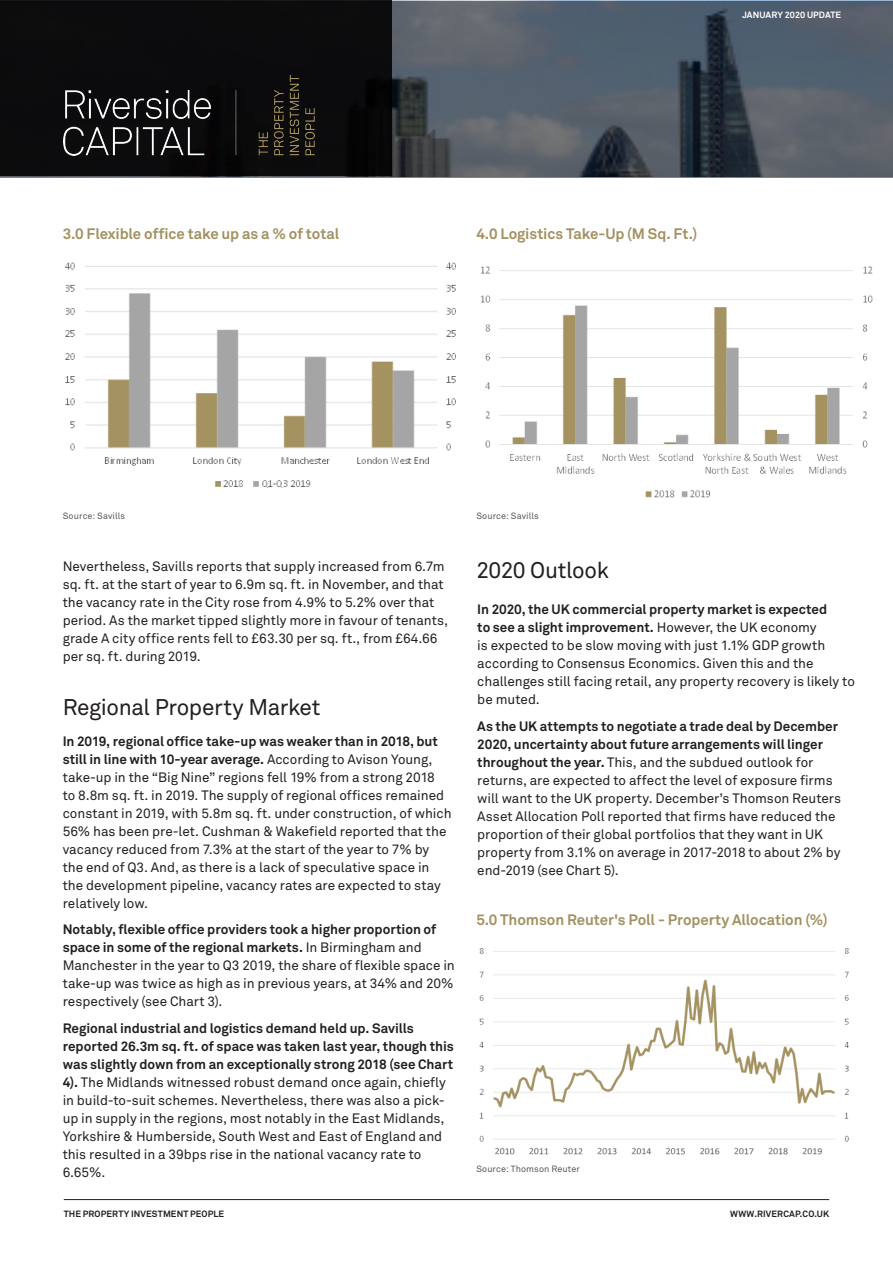
<style>
.page{position:relative;width:893px;height:1263px;background:#fff}
.page>*{position:absolute;margin:0;border:0;box-sizing:border-box;transform-origin:0 0}
.Main_heading{font:22.5px "Akkurat Std";letter-spacing:-.02em;color:#231f20}
.Main_heading-2{font:700 15px "Akkurat Std";letter-spacing:-.005em;color:#a29161}
.Body_copy{font:13.5px/18px "Akkurat Std";letter-spacing:-.005em;color:#231f20}
.Main_heading-3{font:13.5px/18px "Akkurat Std";color:#231f20}
.Main_heading-4{font:9px "Akkurat Std";letter-spacing:.015em;color:#57585a}
.t1{font:700 9px "Akkurat Std";letter-spacing:.015em;color:#231f20}
.t2{font:700 9px "Akkurat Std";letter-spacing:.005em;color:#fff}
.s1{font-weight:700}
</style>
<div class="page">
<hr style="left:64px;top:1199px;width:765px;height:1px;background:#231f20">
<svg style="left:0;top:1px;width:893px;height:176px;background:#4f5863"></svg>
<div style="left:0;top:0;width:391px;height:176px;background:#0c0b0d"></div>
<img style="left:64px;top:75px;width:250px;height:80px">
<img style="left:65px;top:263px;width:391px;height:225px">
<img style="left:481px;top:266px;width:392px;height:232px">
<img style="left:479px;top:948px;width:370px;height:207px">
<p class="Main_heading-2" style="left:63px;top:225px;width:278px">3.0 Flexible office take up as a % of total</p>
<p class="t2" style="left:742px;top:9px;width:100px">JANUARY 2020 UPDATE</p>
<p class="Main_heading-2" style="left:476px;top:225px;width:223px">4.0 Logistics Take-Up (M Sq. Ft.)</p>
<p class="Main_heading-4" style="left:63px;top:511px;width:64px">Source: Savills</p>
<p class="Main_heading-3" style="left:63px;top:557px;width:387px">Nevertheless, Savills reports that supply increased from 6.7m sq. ft. at the start of year to 6.9m sq. ft. in November, and that the vacancy rate in the City rose from 4.9% to 5.2% over that period. As the market tipped slightly more in favour of tenants, grade A city office rents fell to £63.30 per sq. ft., from £64.66 per sq. ft. during 2019.</p>
<p class="Main_heading" style="left:63px;top:694px;width:259px">Regional Property Market</p>
<p class="Body_copy" style="left:63px;top:732px;width:390px"><span class="s1">In 2019, regional office take-up was weaker than in 2018, but still in line with 10-year average.</span> According to Avison Young, take-up in the “Big Nine” regions fell 19% from a strong 2018<br>to 8.8m sq. ft. in 2019. The supply of regional offices remained constant in 2019, with 5.8m sq. ft. under construction, of which 56% has been pre-let. Cushman &amp; Wakefield reported that the vacancy reduced from 7.3% at the start of the year to 7% by the end of Q3. And, as there is a lack of speculative space in the development pipeline, vacancy rates are expected to stay relatively low.</p>
<p class="Body_copy" style="left:63px;top:921px;width:394px"><span class="s1">Notably, flexible office providers took a higher proportion of space in some of the regional markets.</span> In Birmingham and Manchester in the year to Q3 2019, the share of flexible space in take-up was twice as high as in previous years, at 34% and 20% respectively (see Chart 3).</p>
<p class="Body_copy" style="left:63px;top:1019px;width:393px"><span class="s1">Regional industrial and logistics demand held up. Savills reported 26.3m sq. ft. of space was taken last year, though this was slightly down from an exceptionally strong 2018 (see Chart 4).</span> The Midlands witnessed robust demand once again, chiefly in build-to-suit schemes. Nevertheless, there was also a pick&shy;up in supply in the regions, most notably in the East Midlands, Yorkshire &amp; Humberside, South West and East of England and this resulted in a 39bps rise in the national vacancy rate to 6.65%.</p>
<p class="Main_heading-4" style="left:476px;top:511px;width:64px">Source: Savills</p>
<p class="Main_heading" style="left:476px;top:557px;width:134px">2020 Outlook</p>
<p class="Body_copy" style="left:477px;top:601px;width:379px"><span class="s1">In 2020, the UK commercial property market is expected<br>to see a slight improvement.</span> However, the UK economy<br>is expected to be slow moving with just 1.1% GDP growth according to Consensus Economics. Given this and the challenges still facing retail, any property recovery is likely to be muted.</p>
<p class="Body_copy" style="left:477px;top:717px;width:365px"><span class="s1">As the UK attempts to negotiate a trade deal by December 2020, uncertainty about future arrangements will linger throughout the year.</span> This, and the subdued outlook for returns, are expected to affect the level of exposure firms will want to the UK property. December’s Thomson Reuters Asset Allocation Poll reported that firms have reduced the proportion of their global portfolios that they want in UK property from 3.1% on average in 2017-2018 to about 2% by end-2019 (see Chart 5).</p>
<p class="Main_heading-2" style="left:476px;top:911px;width:353px">5.0 Thomson Reuter's Poll - Property Allocation (%)</p>
<p class="Main_heading-4" style="left:476px;top:1163px;width:105px">Source: Thomson Reuter</p>
<p class="t1" style="left:64px;top:1209px;width:162px">THE PROPERTY INVESTMENT PEOPLE</p>
<p class="t1" style="left:730px;top:1209px;width:100px">WWW.RIVERCAP.CO.UK</p>
</div>
